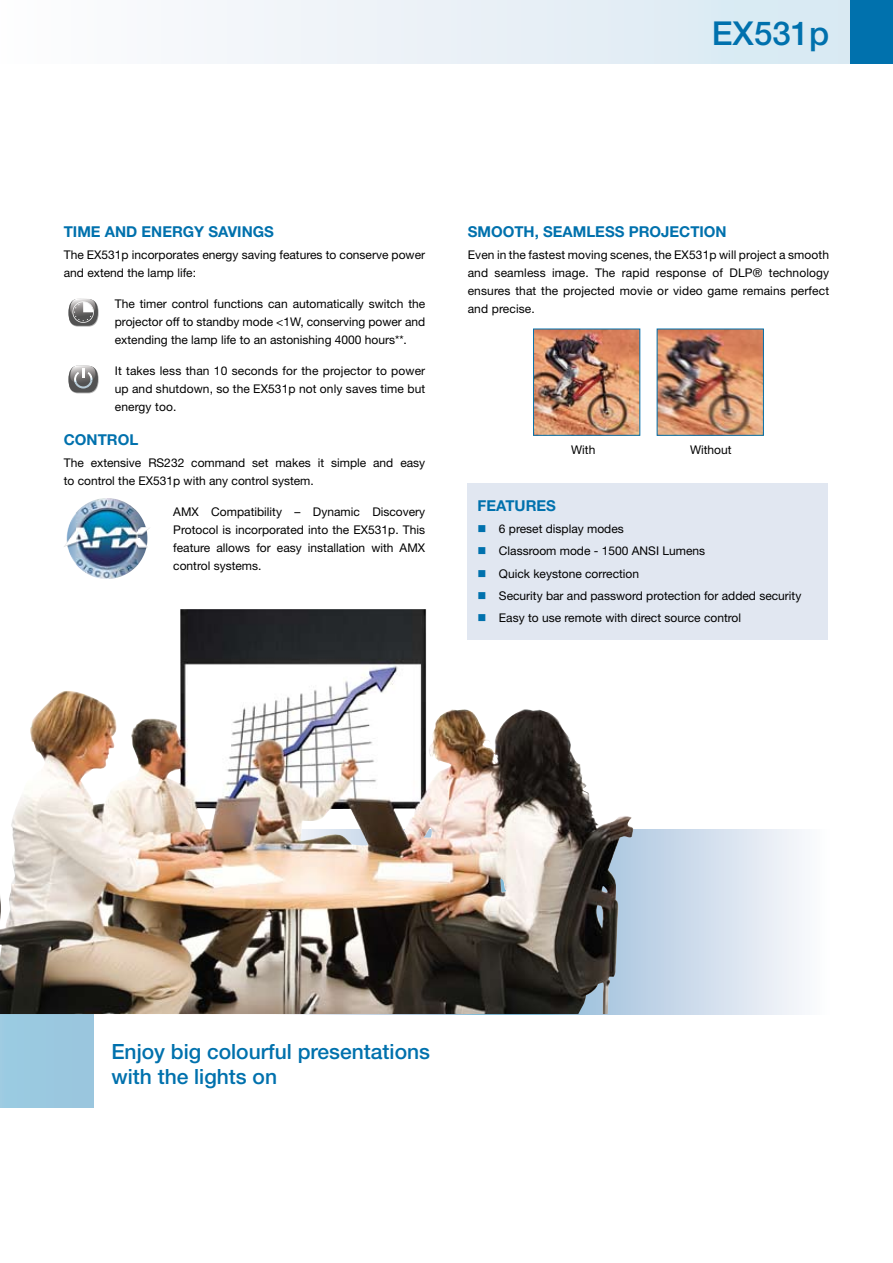
<style>
.page{position:relative;width:893px;height:1263px;background:#fff}
.page>*{position:absolute;margin:0;border:0;box-sizing:border-box;transform-origin:0 0}
.t1{font:500 33px "Helvetica Neue";color:#0071ad}
.t2{font:500 21px/25.5px "Helvetica Neue";color:#0071ad}
.t3{font:700 15px "Helvetica Neue";color:#0071ad}
.t4{font:12px/18px "Helvetica Neue";color:#000;text-align:justify}
.s1{color:#0071ad}
</style>
<div class="page">
<div style="left:0;top:1014px;width:94px;height:93px;background:#9ac8e0"></div>
<svg style="left:68px;top:299px;width:31px;height:28px"></svg>
<svg style="left:68px;top:365px;width:31px;height:28px"></svg>
<img style="left:535px;top:331px;width:103px;height:103px">
<div style="left:533px;top:329px;width:107px;height:107px;border:1px solid #0071ad"></div>
<img style="left:659px;top:331px;width:103px;height:103px">
<div style="left:657px;top:329px;width:107px;height:107px;border:1px solid #0071ad"></div>
<div style="left:468px;top:483px;width:360px;height:157px;background:#e1e7f1"></div>
<div style="left:850px;top:0;width:43px;height:64px;background:#0071ad"></div>
<div style="left:0;top:0;width:850px;height:64px;background:linear-gradient(to right,#fefcfd,#d7e8f2)"></div>
<svg style="left:634px;top:829px;width:168px;height:185px;background:#d4e0ee"></svg>
<img style="left:80px;top:498px;width:27px;height:11px">
<svg style="left:67px;top:521px;width:4px;height:10px"></svg>
<img style="left:138px;top:512px;width:12px;height:52px">
<img style="left:0;top:609px;width:634px;height:405px">
<h1 class="t1" style="left:712px;top:14px;width:119px">EX531p</h1>
<p class="t3" style="left:64px;top:222px;width:212px">TI ME AND ENERGY SAVINGS</p>
<p class="t4" style="left:64px;top:246px;width:363px">The EX531p incorporates energy saving features to conserve power and extend the lamp life:</p>
<p class="t4" style="left:115px;top:295px;width:312px">The timer control functions can automatically switch the projector off to standby mode &lt;1W, conserving power and extending the lamp life to an astonishing 4000 hours**.</p>
<p class="t4" style="left:115px;top:361px;width:312px">It takes less than 10 seconds for the projector to power up and shutdown, so the EX531p not only saves time but energy too.</p>
<p class="t3" style="left:64px;top:430px;width:45px">CONTROL</p>
<p class="t4" style="left:64px;top:453px;width:363px">The extensive RS232 command set makes it simple and easy to control the EX531p with any control system.</p>
<p class="t4" style="left:173px;top:502px;width:253px">AMX Compatibility – Dynamic Discovery Protocol is incorporated into the EX531p. This feature allows for easy installation with AMX control systems.</p>
<p class="t3" style="left:468px;top:222px;width:258px">SMOOTH, SEAMLESS PROJECTION</p>
<p class="t4" style="left:468px;top:246px;width:363px">Even in the fastest moving scenes, the EX531p will project a smooth and seamless image. The rapid response of DLP® technology ensures that the projected movie or video game remains perfect and precise.</p>
<p class="t4" style="left:571px;top:440px;width:26px">With</p>
<p class="t4" style="left:690px;top:440px;width:43px">Without</p>
<p class="t3" style="left:478px;top:496px;width:30px">FEATUR</p>
<p class="t3" style="left:536px;top:496px;width:20px">ES</p>
<p class="t4" style="left:478px;top:520px;width:148px"><span class="s1">■</span> 6 preset display modes</p>
<p class="t4" style="left:478px;top:542px;width:229px"><span class="s1">■</span> Classroom mode - 1500 ANSI Lumens</p>
<p class="t4" style="left:478px;top:564px;width:163px"><span class="s1">■</span> Quick keystone correction</p>
<p class="t4" style="left:478px;top:586px;width:325px"><span class="s1">■</span> Security bar and password protection for added security</p>
<p class="t4" style="left:478px;top:609px;width:265px"><span class="s1">■</span> Easy to use remote with direct source control</p>
<h2 class="t2" style="left:111px;top:1038px;width:320px">Enjoy big colourful presentations with the lights on</h2>
</div>
